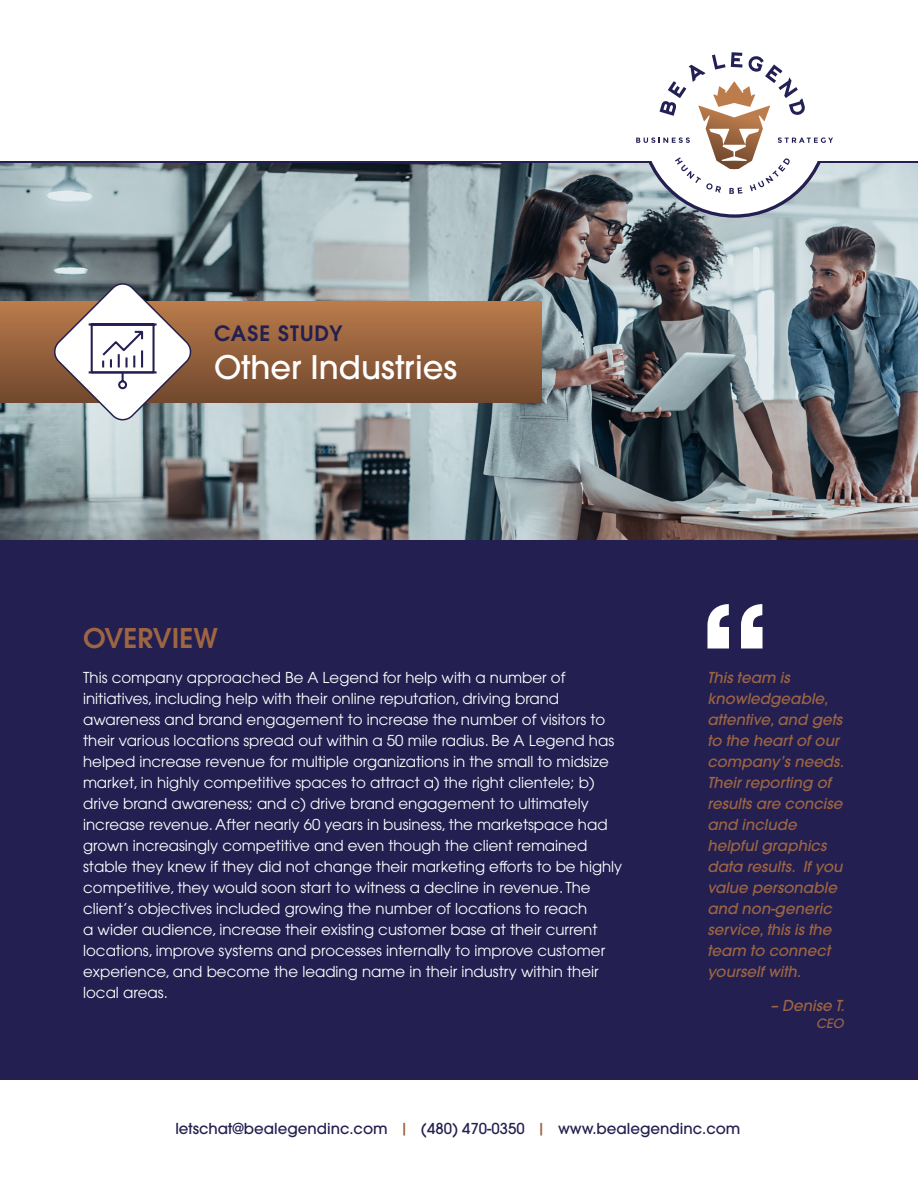
<style>
.page{position:relative;width:918px;height:1188px;background:#fff}
.page>*{position:absolute;margin:0;border:0;box-sizing:border-box;transform-origin:0 0}
.t1{font:600 162px "Avant Garde";color:#fff}
.t2{font:500 32.25px "Avant Garde";color:#fff}
.t3{font:600 27px "Avant Garde";color:#9d6543}
.t4{font:600 21px "Avant Garde";letter-spacing:.05em;color:#231f50}
.t5{font:15px/21px "Avant Garde";color:#fff}
.t6{font:italic 500 15px/21px "Avant Garde";color:#9d6543}
.t7{font:500 15px "Avant Garde";color:#231f50}
.t8{font:italic 500 12.75px "Avant Garde";color:#9d6543}
.s1{color:#9d6543}
</style>
<div class="page">
<div style="left:0;top:540px;width:918px;height:540px;background:#231f50"></div>
<svg style="left:0;top:161px;width:918px;height:3px;background:#37395b"></svg>
<img style="left:0;top:164px;width:917px;height:376px">
<div style="left:642px;top:30px;width:186px;height:186px;background:#fff;border-radius:50%"></div>
<svg style="left:636px;top:52px;width:197px;height:142px"></svg>
<div style="left:0;top:301px;width:541px;height:102px;background:linear-gradient(to bottom,#bb7b4b,#71482e)"></div>
<svg style="left:51px;top:283px;width:143px;height:140px"></svg>
<h3 class="t4" style="left:214px;top:319px;width:130px">CASE STUDY</h3>
<h2 class="t2" style="left:214px;top:347px;width:245px">Other Industries</h2>
<h1 class="t1" style="left:696px;top:559px;width:79px">“</h1>
<h3 class="t3" style="left:83px;top:621px;width:136px">OVERVIEW</h3>
<p class="t5" style="left:83px;top:667px;width:541px">This company approached Be A Legend for help with a number of initiatives, including help with their online reputation, driving brand awareness and brand engagement to increase the number of visitors to their various locations spread out within a 50 mile radius. Be A Legend has helped increase revenue for multiple organizations in the small to midsize market, in highly competitive spaces to attract a) the right clientele; b) drive brand awareness; and c) drive brand engagement to ultimately increase revenue. After nearly 60 years in business, the marketspace had grown increasingly competitive and even though the client remained stable they knew if they did not change their marketing efforts to be highly competitive, they would soon start to witness a decline in revenue. The client’s objectives included growing the number of locations to reach<br>a wider audience, increase their existing customer base at their current locations, improve systems and processes internally to improve customer experience, and become the leading name in their industry within their local areas.</p>
<p class="t6" style="left:707px;top:667px;width:138px">This team is knowledgeable, attentive, and gets to the heart of our company’s needs.<br>Their reporting of results are concise and include helpful graphics data results. If you value personable and non-generic service, this is the team to connect yourself with.</p>
<p class="t6" style="left:771px;top:995px;width:75px">– Denise T.</p>
<p class="t8" style="left:816px;top:1015px;width:29px">CEO</p>
<p class="t7" style="left:175px;top:1119px;width:567px">letschat@bealegendinc.com <span class="s1">|</span> (480) 470-0350 <span class="s1">|</span> www.bealegendinc.com</p>
</div>
